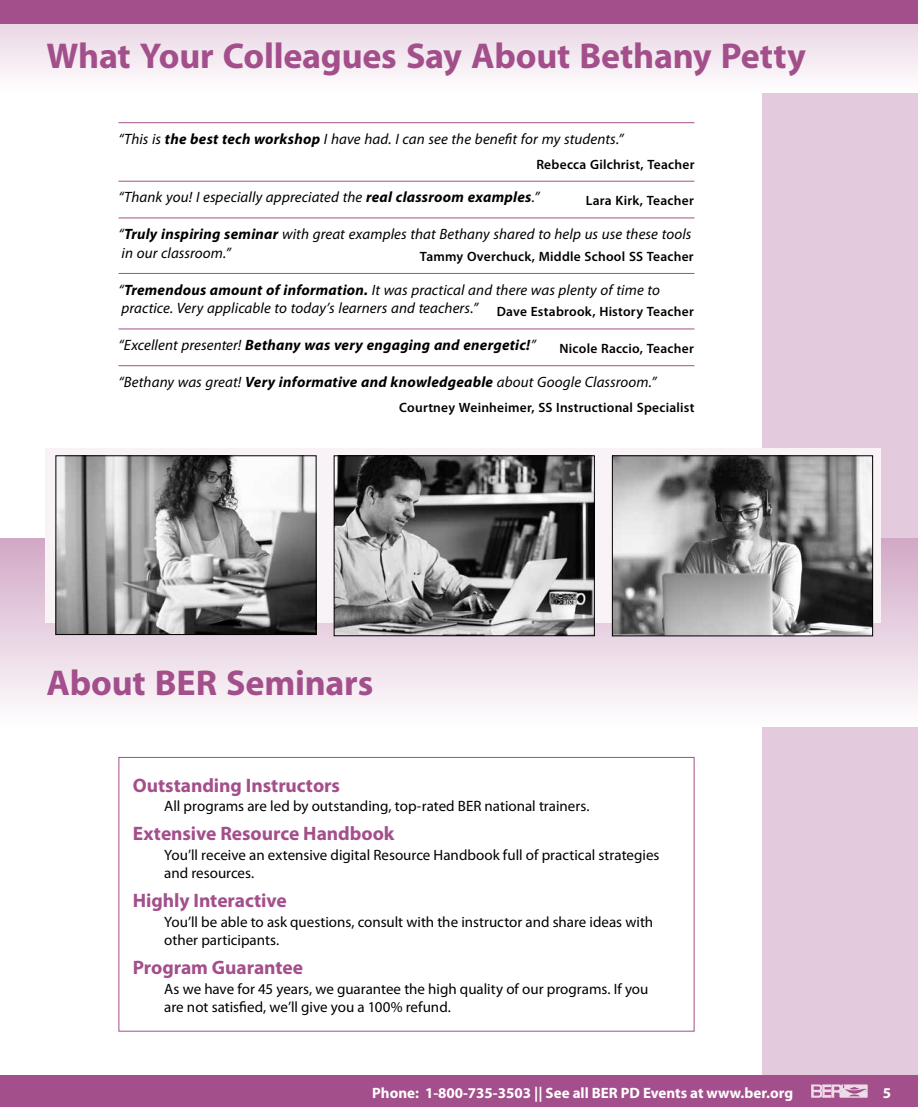
<style>
.page{position:relative;width:918px;height:1107px;background:#fff}
.page>*{position:absolute;margin:0;border:0;box-sizing:border-box;transform-origin:0 0}
.t1{font:700 36px "Myriad Pro";letter-spacing:-.005em;color:#a34f8b}
.t2{font:700 19.5px "Myriad Pro";letter-spacing:-.005em;color:#a34f8b}
.t3{font:italic 15px/18.8px "Myriad Pro";letter-spacing:.005em;color:#000}
.t4{font:15px/18px "Myriad Pro";color:#000}
.t5{font:italic 700 15px "Myriad Pro";letter-spacing:.015em;color:#000}
.t6{font:700 15px "Myriad Pro";color:#fff}
.t7{font:600 13.5px "Myriad Pro";letter-spacing:.015em;color:#000}
.s1{font-weight:700}
.s2{font-weight:400}
</style>
<div class="page">
<div style="left:763px;top:0;width:155px;height:1107px;background:#e3cadc"></div>
<div style="left:0;top:1076px;width:918px;height:31px;background:#a34f8b"></div>
<svg style="left:811px;top:1084px;width:57px;height:14px"></svg>
<svg style="left:0;top:24px;width:918px;height:68px"></svg>
<div style="left:0;top:0;width:918px;height:24px;background:#a34f8b"></div>
<hr style="left:118px;top:122px;width:576px;height:1px;background:#a34f8b">
<hr style="left:118px;top:181px;width:576px;height:1px;background:#a34f8b">
<hr style="left:118px;top:218px;width:576px;height:1px;background:#a34f8b">
<hr style="left:118px;top:273px;width:576px;height:1px;background:#a34f8b">
<hr style="left:118px;top:329px;width:576px;height:1px;background:#a34f8b">
<hr style="left:118px;top:365px;width:576px;height:1px;background:#a34f8b">
<div style="left:0;top:539px;width:918px;height:187px;background:linear-gradient(to bottom,#d2aac7,#fefdfe)"></div>
<div style="left:45px;top:448px;width:835px;height:175px;background:#f9f3f7"></div>
<img style="left:58px;top:457px;width:256px;height:176px">
<div style="left:56px;top:455px;width:260px;height:180px;border:1px solid #000"></div>
<img style="left:336px;top:457px;width:257px;height:177px">
<div style="left:334px;top:455px;width:261px;height:181px;border:1px solid #000"></div>
<img style="left:614px;top:457px;width:257px;height:177px">
<div style="left:612px;top:455px;width:261px;height:181px;border:1px solid #000"></div>
<div style="left:118px;top:757px;width:576px;height:275px;border:1px solid #a34f8b"></div>
<h1 class="t1" style="left:46px;top:32px;width:761px">What Your Colleagues Say About Bethany Petty</h1>
<p class="t3" style="left:118px;top:129px;width:507px">“This is <span class="s1">the best tech workshop</span> I have had. I can see the benefit for my students.”</p>
<p class="t7" style="left:536px;top:156px;width:160px">Rebecca Gilchrist, Teacher</p>
<p class="t3" style="left:118px;top:188px;width:423px">“Thank you! I especially appreciated the <span class="s1">real classroom examples</span>.”</p>
<p class="t7" style="left:586px;top:192px;width:109px">Lara Kirk, Teacher</p>
<p class="t3" style="left:118px;top:224px;width:574px">“<span class="s1">Truly inspiring seminar</span> with great examples that Bethany shared to help us use these tools in our classroom.”</p>
<p class="t7" style="left:420px;top:248px;width:275px">Tammy Overchuck, Middle School SS Teacher</p>
<p class="t3" style="left:118px;top:280px;width:577px">“<span class="s1">Tremendous amount of information.</span> It was practical and there was plenty of time to practice. Very applicable to today’s learners and teachers.” <sub>Dave</sub> <sub>Estabrook,</sub> <sub>History</sub> <sub>Teacher</sub></p>
<p class="t5" style="left:118px;top:335px;width:419px"><span class="s2">“Excellent presenter!</span> Bethany was very engaging and energetic!<span class="s2">”</span></p>
<p class="t7" style="left:560px;top:340px;width:136px">Nicole Raccio, Teacher</p>
<p class="t3" style="left:118px;top:372px;width:540px">“Bethany was great! <span class="s1">Very informative and knowledgeable</span> about Google Classroom.”</p>
<p class="t7" style="left:399px;top:399px;width:297px">Courtney Weinheimer, SS Instructional Specialist</p>
<h1 class="t1" style="left:46px;top:659px;width:328px">About BER Seminars</h1>
<h2 class="t2" style="left:133px;top:772px;width:209px">Outstanding Instructors</h2>
<p class="t4" style="left:164px;top:797px;width:427px">All programs are led by outstanding, top-rated BER national trainers.</p>
<h2 class="t2" style="left:133px;top:821px;width:263px">Extensive Resource Handbook</h2>
<p class="t4" style="left:164px;top:846px;width:497px">You’ll receive an extensive digital Resource Handbook full of practical strategies and resources.</p>
<h2 class="t2" style="left:133px;top:888px;width:156px">Highly Interactive</h2>
<p class="t4" style="left:164px;top:913px;width:491px">You’ll be able to ask questions, consult with the instructor and share ideas with other participants.</p>
<h2 class="t2" style="left:133px;top:955px;width:172px">Program Guarantee</h2>
<p class="t4" style="left:164px;top:979px;width:486px">As we have for 45 years, we guarantee the high quality of our programs. If you are not satisfied, we’ll give you a 100% refund.</p>
<p class="t6" style="left:372px;top:1083px;width:422px">Phone: 1-800-735-3503 || See all BER PD Events at www.ber.org</p>
<p class="t6" style="left:883px;top:1083px;width:10px">5</p>
</div>
